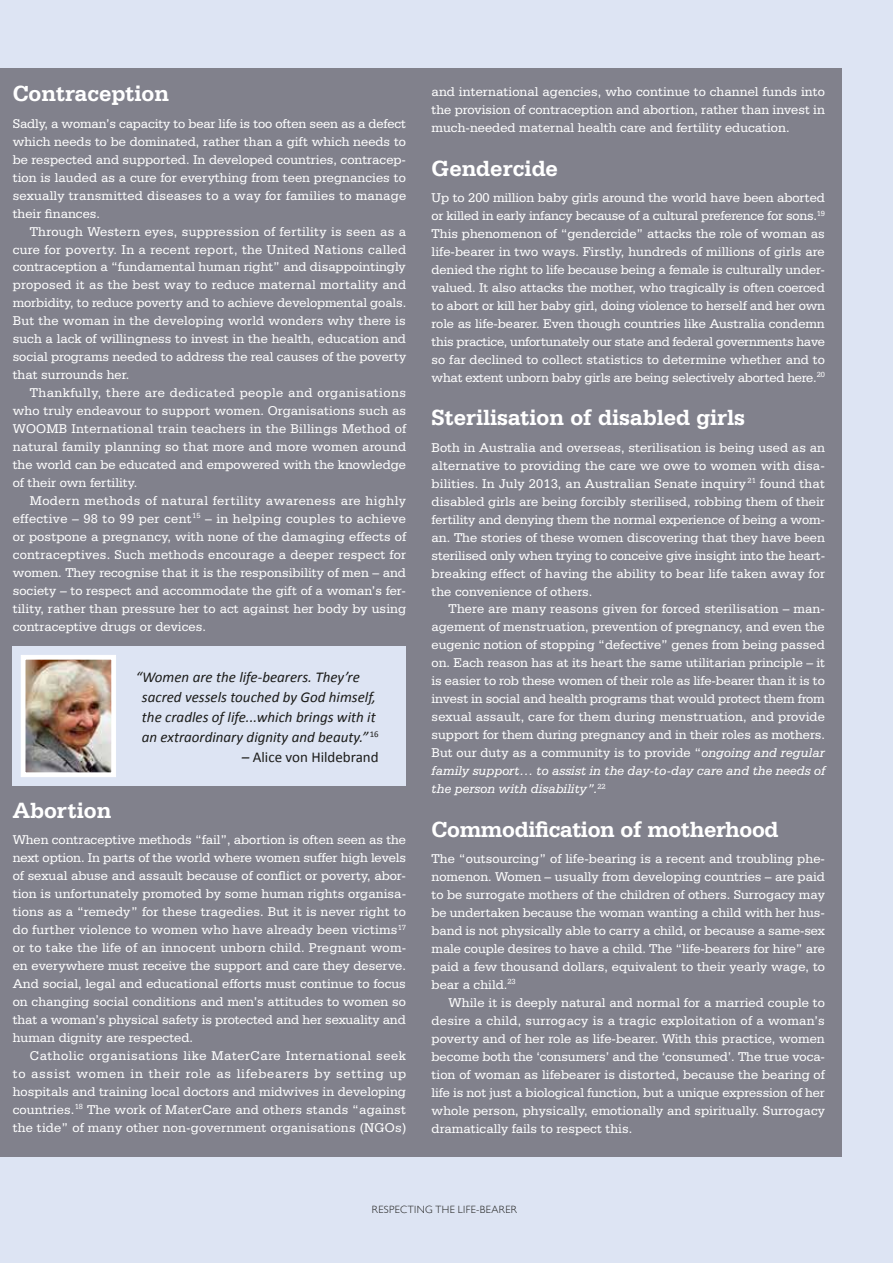
<style>
.page{position:relative;width:893px;height:1263px;background:#dde4f3}
.page>*{position:absolute;margin:0;border:0;box-sizing:border-box;transform-origin:0 0}
.t1{font:700 23.25px "Serifa BT";color:#fff}
.t2{font:italic 15px/20px "Calibri";color:#1c1c1a}
.t3{font:15px "Calibri";color:#1c1c1a}
.t4{font:13.5px/18px "Serifa BT";color:#fff;text-align:justify}
.t5{font:300 10.5px "Gill Sans";letter-spacing:.035em;color:#1c1c1a}
.s1{font-style:italic}
</style>
<div class="page">
<div style="left:0;top:68px;width:842px;height:1089px;background:#81818c"></div>
<div style="left:13px;top:646px;width:393px;height:140px;background:#dde4f3"></div>
<img style="left:21px;top:655px;width:95px;height:122px">
<h1 class="t1" style="left:13px;top:79px;width:158px">Contraception</h1>
<p class="t4" style="left:13px;top:114px;width:395px">Sadly, a woman’s capacity to bear life is too often seen as a defect which needs to be dominated, rather than a gift which needs to be respected and supported. In developed countries, contracep&shy;tion is lauded as a cure for everything from teen pregnancies to sexually transmitted diseases to a way for families to manage their finances.</p>
<p class="t4" style="left:13px;top:222px;width:395px;text-indent:17px">Through Western eyes, suppression of fertility is seen as a cure for poverty. In a recent report, the United Nations called contraception a “fundamental human right” and disappointingly proposed it as the best way to reduce maternal mortality and morbidity, to reduce poverty and to achieve developmental goals.<br>But the woman in the developing world wonders why there is such a lack of willingness to invest in the health, education and social programs needed to address the real causes of the poverty that surrounds her.</p>
<p class="t4" style="left:13px;top:383px;width:395px;text-indent:17px">Thankfully, there are dedicated people and organisations who truly endeavour to support women. Organisations such as WOOMB International train teachers in the Billings Method of natural family planning so that more and more women around the world can be educated and empowered with the knowledge of their own fertility.</p>
<p class="t4" style="left:13px;top:491px;width:395px;text-indent:17px">Modern methods of natural fertility awareness are highly effective – 98 to 99 per cent<sup>15</sup> – in helping couples to achieve or postpone a pregnancy, with none of the damaging effects of contraceptives. Such methods encourage a deeper respect for women. They recognise that it is the responsibility of men – and society – to respect and accommodate the gift of a woman’s fer&shy;tility, rather than pressure her to act against her body by using contraceptive drugs or devices.</p>
<p class="t2" style="left:142px;top:666px;width:238px;text-indent:-6px">“Women are the life-bearers. They’re sacred vessels touched by God himself, the cradles of life...which brings with it an extraordinary dignity and beauty.” <sup>16</sup></p>
<p class="t3" style="left:242px;top:747px;width:138px"><span class="s1">–</span> Alice von Hildebrand</p>
<h1 class="t1" style="left:13px;top:796px;width:100px">Abortion</h1>
<p class="t4" style="left:13px;top:831px;width:395px">When contraceptive methods “fail”, abortion is often seen as the next option. In parts of the world where women suffer high levels of sexual abuse and assault because of conflict or poverty, abor&shy;tion is unfortunately promoted by some human rights organisa&shy;tions as a “remedy” for these tragedies. But it is never right to do further violence to women who have already been victims<sup>17 </sup>or to take the life of an innocent unborn child. Pregnant wom&shy;en everywhere must receive the support and care they deserve.<br>And social, legal and educational efforts must continue to focus on changing social conditions and men’s attitudes to women so that a woman’s physical safety is protected and her sexuality and human dignity are respected.</p>
<p class="t4" style="left:13px;top:1046px;width:395px;text-indent:17px">Catholic organisations like MaterCare International seek to assist women in their role as lifebearers by setting up hospitals and training local doctors and midwives in developing countries.<sup>18</sup> The work of MaterCare and others stands “against the tide” of many other non-government organisations (NGOs)</p>
<p class="t4" style="left:432px;top:82px;width:395px">and international agencies, who continue to channel funds into the provision of contraception and abortion, rather than invest in much-needed maternal health care and fertility education.</p>
<h1 class="t1" style="left:432px;top:154px;width:128px">Gendercide</h1>
<p class="t4" style="left:432px;top:188px;width:395px">Up to 200 million baby girls around the world have been aborted or killed in early infancy because of a cultural preference for sons.<sup>19<br></sup>This phenomenon of “gendercide” attacks the role of woman as life-bearer in two ways. Firstly, hundreds of millions of girls are denied the right to life because being a female is culturally under&shy;valued. It also attacks the mother, who tragically is often coerced to abort or kill her baby girl, doing violence to herself and her own role as life-bearer. Even though countries like Australia condemn this practice, unfortunately our state and federal governments have so far declined to collect statistics to determine whether and to what extent unborn baby girls are being selectively aborted here.<sup>20</sup></p>
<h1 class="t1" style="left:432px;top:403px;width:315px">Sterilisation of disabled girls</h1>
<p class="t4" style="left:432px;top:438px;width:395px">Both in Australia and overseas, sterilisation is being used as an alternative to providing the care we owe to women with disa&shy;bilities. In July 2013, an Australian Senate inquiry <sup>21</sup> found that disabled girls are being forcibly sterilised, robbing them of their fertility and denying them the normal experience of being a wom&shy;an. The stories of these women discovering that they have been sterilised only when trying to conceive give insight into the heart&shy;breaking effect of having the ability to bear life taken away for the convenience of others.</p>
<p class="t4" style="left:432px;top:600px;width:395px;text-indent:17px">There are many reasons given for forced sterilisation – man&shy;agement of menstruation, prevention of pregnancy, and even the eugenic notion of stopping “defective” genes from being passed on. Each reason has at its heart the same utilitarian principle – it is easier to rob these women of their role as life-bearer than it is to invest in social and health programs that would protect them from sexual assault, care for them during menstruation, and provide support for them during pregnancy and in their roles as mothers.<br>But our duty as a community is to provide “<span class="s1">ongoing and regular family support… to assist in the day-to-day care and the needs of the person with disability”.</span><sup>22</sup></p>
<h1 class="t1" style="left:432px;top:815px;width:348px">Commodification of motherhood</h1>
<p class="t4" style="left:432px;top:849px;width:395px">The “outsourcing” of life-bearing is a recent and troubling phe&shy;nomenon. Women – usually from developing countries – are paid to be surrogate mothers of the children of others. Surrogacy may be undertaken because the woman wanting a child with her hus&shy;band is not physically able to carry a child, or because a same-sex male couple desires to have a child. The “life-bearers for hire” are paid a few thousand dollars, equivalent to their yearly wage, to bear a child.<sup>23</sup></p>
<p class="t4" style="left:432px;top:993px;width:395px;text-indent:17px">While it is deeply natural and normal for a married couple to desire a child, surrogacy is a tragic exploitation of a woman’s poverty and of her role as life-bearer. With this practice, women become both the ‘consumers’ and the ‘consumed’. The true voca&shy;tion of woman as lifebearer is distorted, because the bearing of life is not just a biological function, but a unique expression of her whole person, physically, emotionally and spiritually. Surrogacy dramatically fails to respect this.</p>
<p class="t5" style="left:372px;top:1204px;width:146px">RESPECTING THE LIFE-BEARER</p>
</div>
